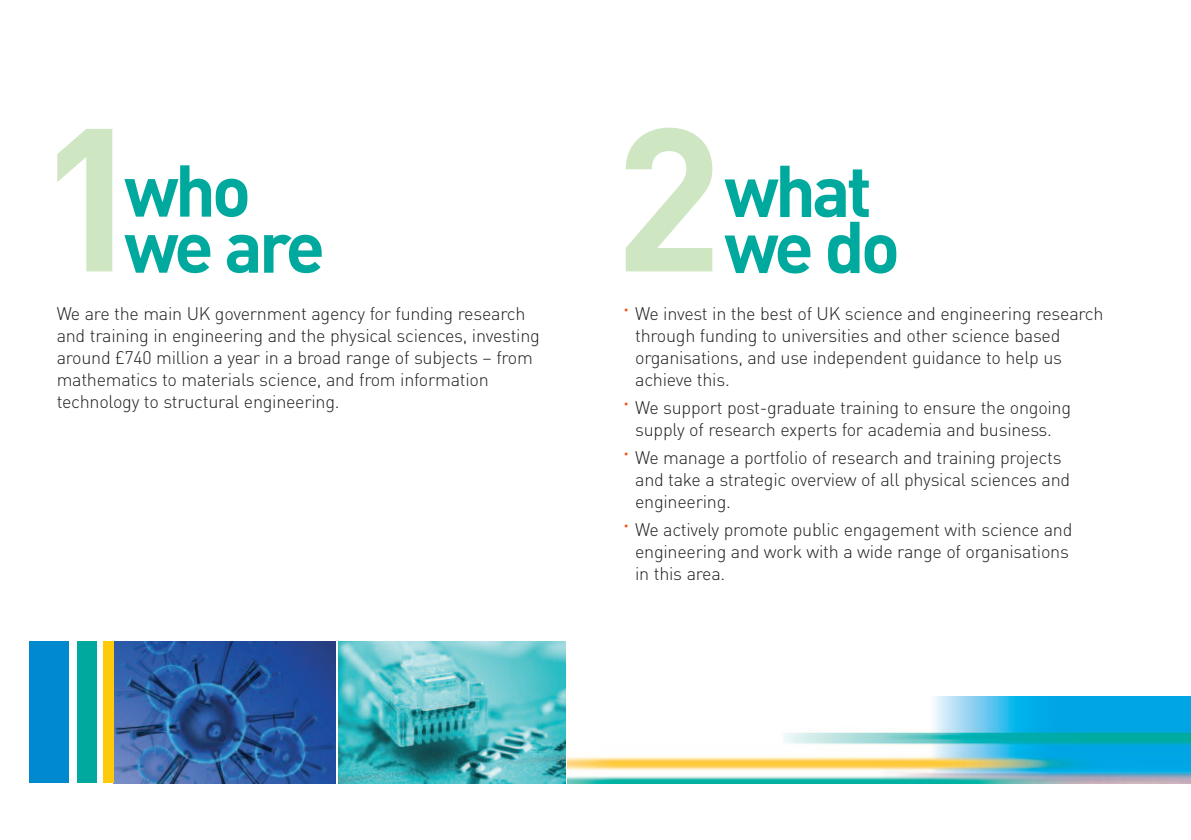
<style>
.page{position:relative;width:1191px;height:840px;background:#fff}
.page>*{position:absolute;margin:0;border:0;box-sizing:border-box;transform-origin:0 0}
.t1{font:700 200px "DIN";color:#cee6c1}
.t2{font:700 72px/56px "DIN";letter-spacing:-.055em;color:#00a99d}
.t3{font:300 18px/22px "DIN";letter-spacing:-.015em;color:#231f20}
</style>
<div class="page">
<img style="left:567px;top:696px;width:624px;height:86px">
<img style="left:113px;top:641px;width:223px;height:141px">
<img style="left:338px;top:641px;width:227px;height:141px">
<div style="left:29px;top:641px;width:39px;height:141px;background:#0089cf"></div>
<div style="left:78px;top:641px;width:19px;height:141px;background:#00a99d"></div>
<div style="left:103px;top:641px;width:10px;height:141px;background:#feca0a"></div>
<h1 class="t1" style="left:37px;top:85px;width:110px">1</h1>
<h1 class="t1" style="left:614px;top:85px;width:110px">2</h1>
<p class="t3" style="left:57px;top:303px;width:485px">We are the main UK government agency for funding research and training in engineering and the physical sciences, investing around £740 million a year in a broad range of subjects – from mathematics to materials science, and from information technology to structural engineering.</p>
<p class="t3" style="left:635px;top:303px;width:470px;text-indent:-11px"><sup>•</sup> We invest in the best of UK science and engineering research through funding to universities and other science based organisations, and use independent guidance to help us achieve this.</p>
<h2 class="t2" style="left:124px;top:164px;width:202px">who we are</h2>
<h2 class="t2" style="left:724px;top:164px;width:177px">what we do</h2>
<p class="t3" style="left:624px;top:396px;width:449px;text-align:center"><sup>•</sup> We support post-graduate training to ensure the ongoing supply of research experts for academia and business.</p>
<p class="t3" style="left:635px;top:446px;width:436px;text-indent:-11px"><sup>•</sup> We manage a portfolio of research and training projects and take a strategic overview of all physical sciences and engineering.</p>
<p class="t3" style="left:635px;top:518px;width:439px;text-indent:-11px"><sup>•</sup> We actively promote public engagement with science and engineering and work with a wide range of organisations in this area.</p>
</div>
